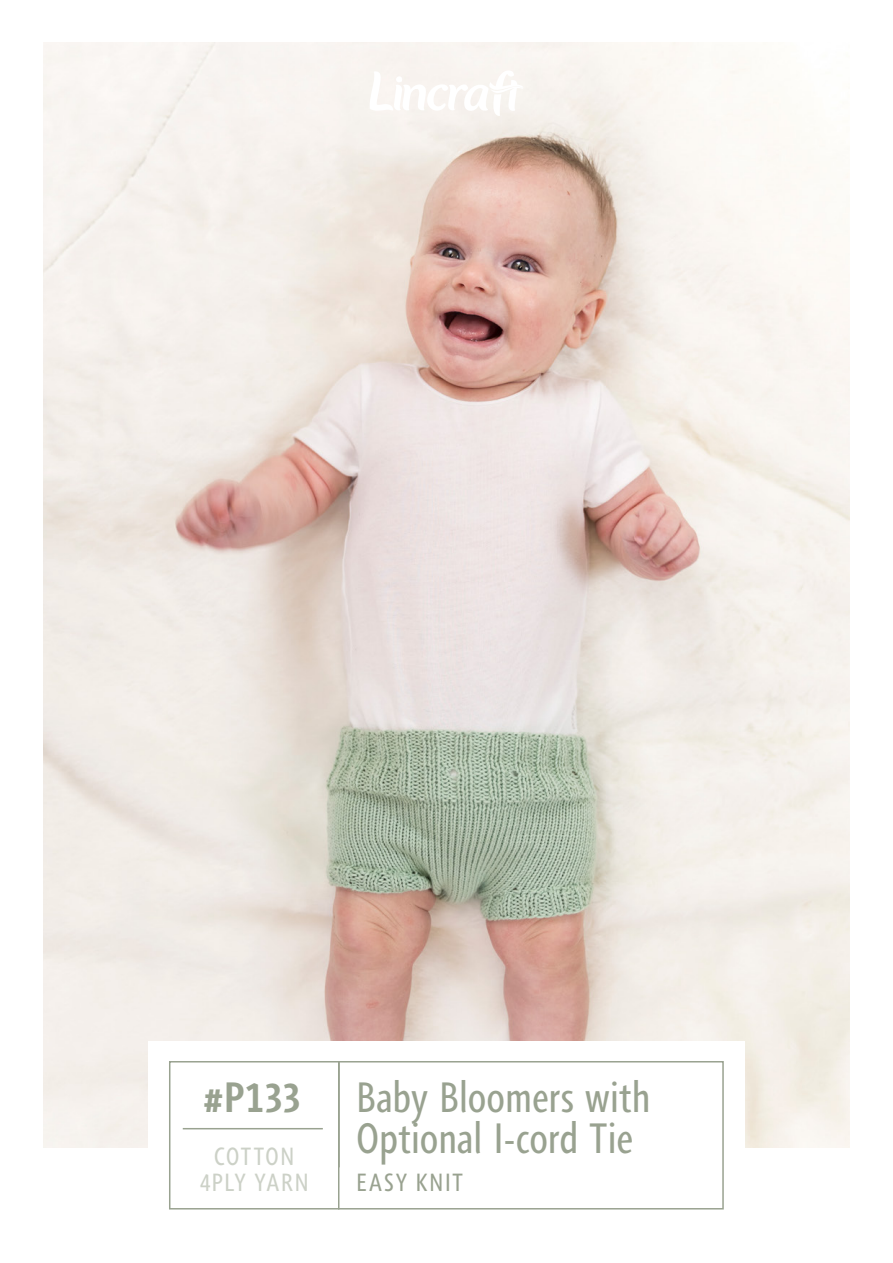
<style>
.page{position:relative;width:893px;height:1263px;background:#fff}
.page>*{position:absolute;margin:0;border:0;box-sizing:border-box;transform-origin:0 0}
.t1{font:condensed 43.5px/41px "Agilita LT Pro";letter-spacing:.01em;color:#99a290}
.t2{font:700 condensed 43.5px "Agilita LT Pro";color:#99a290}
.t3{font:condensed 25.5px/26.1px "Agilita LT Pro";letter-spacing:.055em;color:#ccd1c7;text-align:center}
.t4{font:condensed 25.5px "Agilita LT Pro";letter-spacing:.075em;color:#99a290}
</style>
<div class="page">
<img style="left:43px;top:43px;width:807px;height:1105px">
<svg style="left:369px;top:70px;width:154px;height:46px"></svg>
<div style="left:148px;top:1041px;width:597px;height:192px;background:#fff"></div>
<hr style="left:338px;top:1061px;width:2px;height:106px;background:#99a290">
<div style="left:169px;top:1061px;width:555px;height:148px;border:2px solid #99a290"></div>
<hr style="left:338px;top:1061px;width:1px;height:148px;background:#99a290">
<hr style="left:183px;top:1128px;width:140px;height:1px;background:#99a290">
<p class="t2" style="left:204px;top:1066px;width:99px">#P133</p>
<p class="t3" style="left:200px;top:1143px;width:111px">COTTON<br>4PLY YARN</p>
<p class="t1" style="left:356px;top:1077px;width:295px">Baby Bloomers with<br>Optional I-cord Tie</p>
<p class="t4" style="left:357px;top:1164px;width:108px">EASY KNIT</p>
</div>
